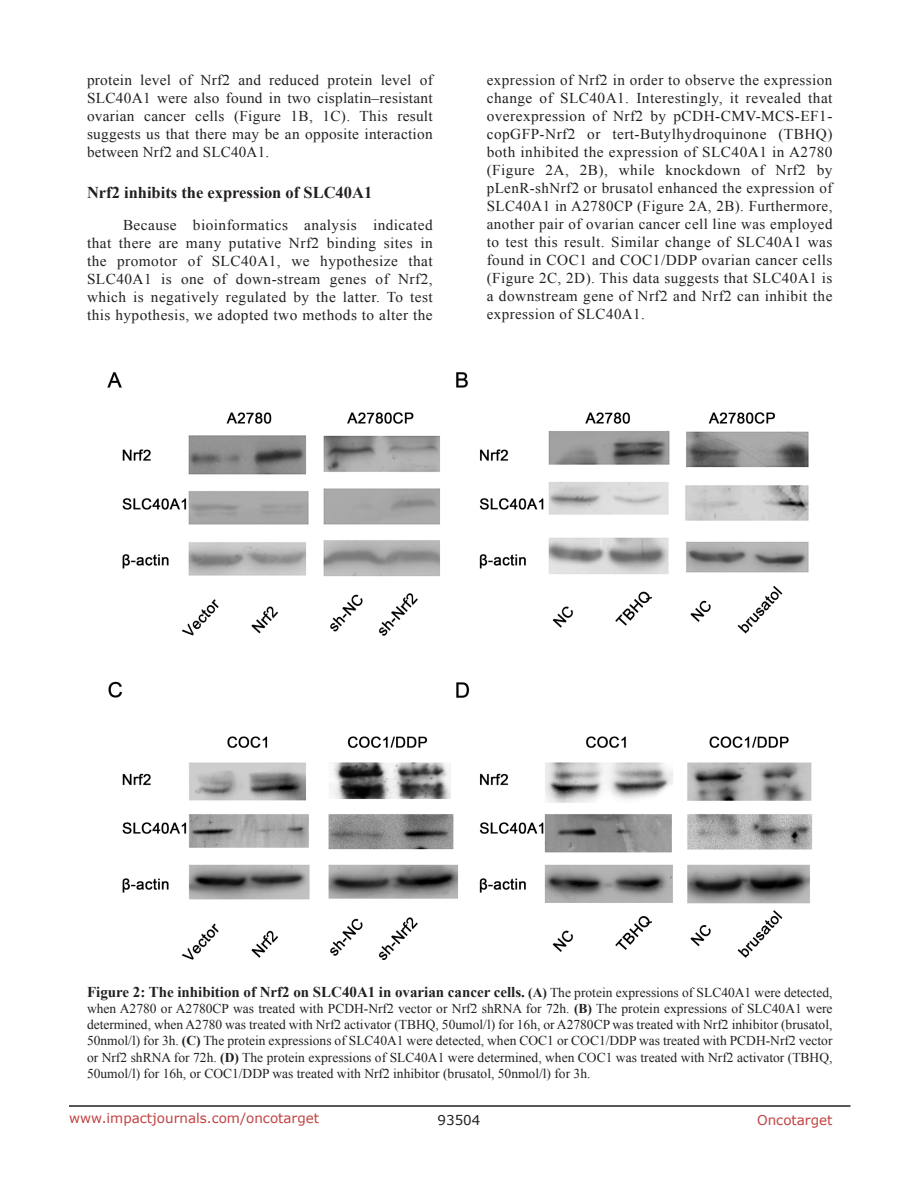
<style>
.page{position:relative;width:918px;height:1188px;background:#fff}
.page>*{position:absolute;margin:0;border:0;box-sizing:border-box;transform-origin:0 0}
.SubHeading{font:700 16.5px "Times New Roman";color:#231f20}
.BodyText{font:15px/18px "Times New Roman";letter-spacing:.03em;color:#231f20;text-align:justify}
.figuretext{font:700 15px "Times New Roman";color:#231f20}
.figuretext-2{font:13.5px/16.2px "Times New Roman";color:#231f20;text-align:justify}
.t1{font:13.5px "Verdana";color:#c24141}
.t2{font:13.5px "Verdana";color:#231f20}
.s1{font-size:13.5px}
.s2{font-weight:400;font-size:13.5px}
.s3{font-weight:700}
</style>
<div class="page">
<hr style="left:69px;top:1105px;width:781px;height:2px;background:#231f20">
<img style="left:107px;top:372px;width:705px;height:588px">
<p class="BodyText" style="left:87px;top:71px;width:347px">protein level of Nrf2 and reduced protein level of SLC40A1 were also found in two cisplatin–resistant ovarian cancer cells (Figure 1B, 1C). This result suggests us that there may be an opposite interaction between Nrf2 and SLC40A1.</p>
<p class="SubHeading" style="left:87px;top:181px;width:287px">Nrf2 inhibits the expression of SLC40A1</p>
<p class="BodyText" style="left:87px;top:215px;width:347px;text-indent:36px">Because bioinformatics analysis indicated that there are many putative Nrf2 binding sites in the promotor of SLC40A1, we hypothesize that SLC40A1 is one of down-stream genes of Nrf2, which is negatively regulated by the latter. To test this hypothesis, we adopted two methods to alter the</p>
<p class="BodyText" style="left:487px;top:71px;width:347px">expression of Nrf2 in order to observe the expression change of SLC40A1. Interestingly, it revealed that overexpression of Nrf2 by pCDH-CMV-MCS-EF1- copGFP-Nrf2 or tert-Butylhydroquinone (TBHQ) both inhibited the expression of SLC40A1 in A2780 (Figure 2A, 2B), while knockdown of Nrf2 by pLenR-shNrf2 or brusatol enhanced the expression of SLC40A1 in A2780CP (Figure 2A, 2B). Furthermore, another pair of ovarian cancer cell line was employed to test this result. Similar change of SLC40A1 was found in COC1 and COC1/DDP ovarian cancer cells (Figure 2C, 2D). This data suggests that SLC40A1 is a downstream gene of Nrf2 and Nrf2 can inhibit the expression of SLC40A1.</p>
<p class="figuretext" style="left:87px;top:981px;width:747px">Figure 2: The inhibition of Nrf2 on SLC40A1 in ovarian cancer cells. <span class="s1">(A)</span> <span class="s2">The protein expressions of SLC40A1 were detected,</span></p>
<p class="figuretext-2" style="left:87px;top:1000px;width:747px">when A2780 or A2780CP was treated with PCDH-Nrf2 vector or Nrf2 shRNA for 72h. <span class="s3">(B)</span> The protein expressions of SLC40A1 were determined, when A2780 was treated with Nrf2 activator (TBHQ, 50umol/l) for 16h, or A2780CP was treated with Nrf2 inhibitor (brusatol, 50nmol/l) for 3h. <span class="s3">(C)</span> The protein expressions of SLC40A1 were detected, when COC1 or COC1/DDP was treated with PCDH-Nrf2 vector or Nrf2 shRNA for 72h. <span class="s3">(D)</span> The protein expressions of SLC40A1 were determined, when COC1 was treated with Nrf2 activator (TBHQ, 50umol/l) for 16h, or COC1/DDP was treated with Nrf2 inhibitor (brusatol, 50nmol/l) for 3h.</p>
<p class="t1" style="left:69px;top:1109px;width:252px">www.impactjournals.com/oncotarget</p>
<p class="t2" style="left:438px;top:1111px;width:44px">93504</p>
<p class="t1" style="left:757px;top:1111px;width:77px">Oncotarget</p>
</div>
